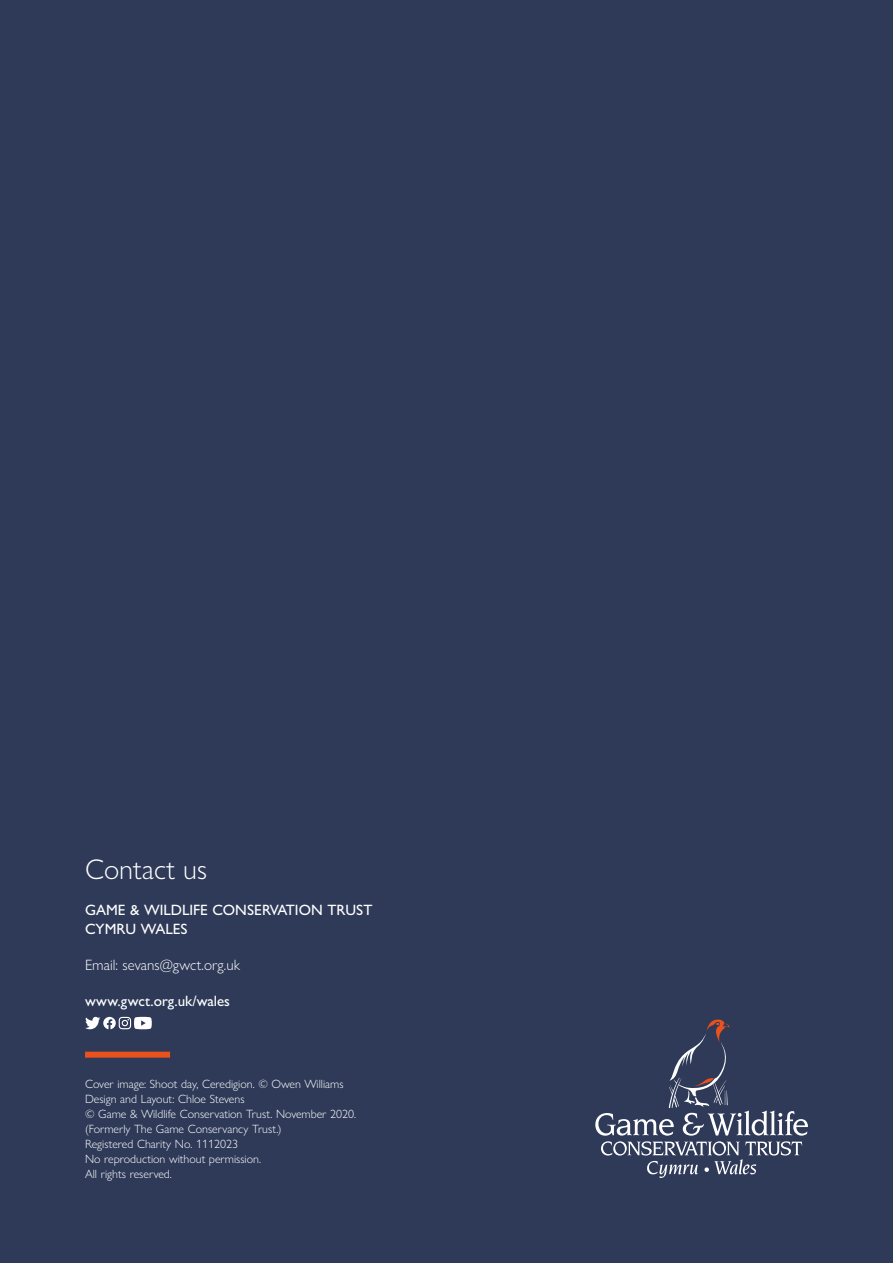
<style>
.page{position:relative;width:893px;height:1263px;background:#2e3a58}
.page>*{position:absolute;margin:0;border:0;box-sizing:border-box;transform-origin:0 0}
.t1{font:300 28.5px "Gill Sans Nova";color:#fff}
.t2{font:500 15px/18px "Gill Sans Nova";color:#fff}
.t3{font:300 15px "Gill Sans Nova";color:#fff}
.t4{font:300 12px/15px "Gill Sans Nova";color:#fff}
</style>
<div class="page">
<div style="left:85px;top:1052px;width:85px;height:6px;background:#e9511d"></div>
<svg style="left:85px;top:1017px;width:67px;height:12px"></svg>
<svg style="left:595px;top:1019px;width:213px;height:159px"></svg>
<h1 class="t1" style="left:85px;top:852px;width:123px">Contact us</h1>
<p class="t2" style="left:85px;top:901px;width:289px">GAME &amp; WILDLIFE CONSERVATION TRUST<br>CYMRU WALES</p>
<p class="t3" style="left:85px;top:955px;width:156px">Email: sevans@gwct.org.uk</p>
<p class="t2" style="left:85px;top:991px;width:147px">www.gwct.org.uk/wales</p>
<p class="t4" style="left:85px;top:1076px;width:273px">Cover image: Shoot day, Ceredigion. © Owen Williams Design and Layout: Chloe Stevens<br>© Game &amp; Wildlife Conservation Trust. November 2020. (Formerly The Game Conservancy Trust.)<br>Registered Charity No. 1112023<br>No reproduction without permission.<br>All rights reserved.</p>
</div>
